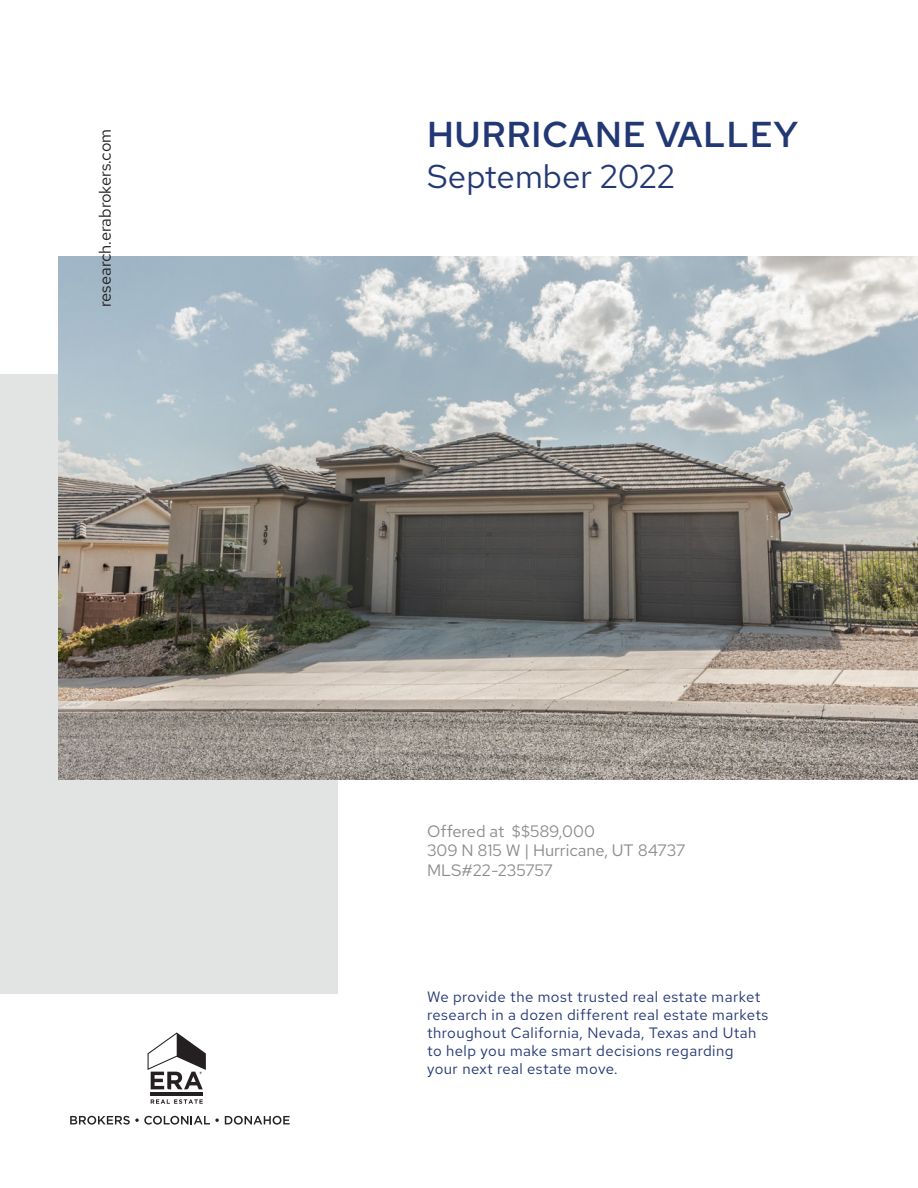
<style>
.page{position:relative;width:918px;height:1188px;background:#fff}
.page>*{position:absolute;margin:0;border:0;box-sizing:border-box;transform-origin:0 0}
.t1{font:500 36px "Red Hat Text";letter-spacing:.02em;color:#223874}
.t2{font:33px "Red Hat Text";color:#223874}
.t3{font:16.5px "Red Hat Text";color:#8d8a89}
.t4{font:16.5px "Red Hat Text";color:#231f20}
.t5{font:15px/18px "Red Hat Text";letter-spacing:.03em;color:#223874}
</style>
<div class="page">
<svg style="left:151px;top:1099px;width:52px;height:5px"></svg>
<hr style="left:151px;top:1093px;width:52px;height:3px;background:#241f21">
<svg style="left:148px;top:1032px;width:58px;height:57px"></svg>
<svg style="left:70px;top:1116px;width:149px;height:9px"></svg>
<svg style="left:225px;top:1116px;width:65px;height:9px"></svg>
<div style="left:0;top:374px;width:338px;height:620px;background:#e2e3e3"></div>
<img style="left:58px;top:256px;width:860px;height:523px">
<p class="t4" style="left:94px;top:307px;width:180px;rotate:-90deg">research.erabrokers.com</p>
<p class="t1" style="left:427px;top:110px;width:373px">HURRICANE VALLEY</p>
<h2 class="t2" style="left:427px;top:155px;width:249px">September 2022</h2>
<p class="t3" style="left:427px;top:820px;width:169px">Offered at $$589,000</p>
<p class="t3" style="left:427px;top:840px;width:260px">309 N 815 W | Hurricane, UT 84737</p>
<p class="t3" style="left:427px;top:860px;width:127px">MLS#22-235757</p>
<p class="t5" style="left:427px;top:988px;width:343px">We provide the most trusted real estate market research in a dozen different real estate markets throughout California, Nevada, Texas and Utah to help you make smart decisions regarding<br>your next real estate move.</p>
</div>
